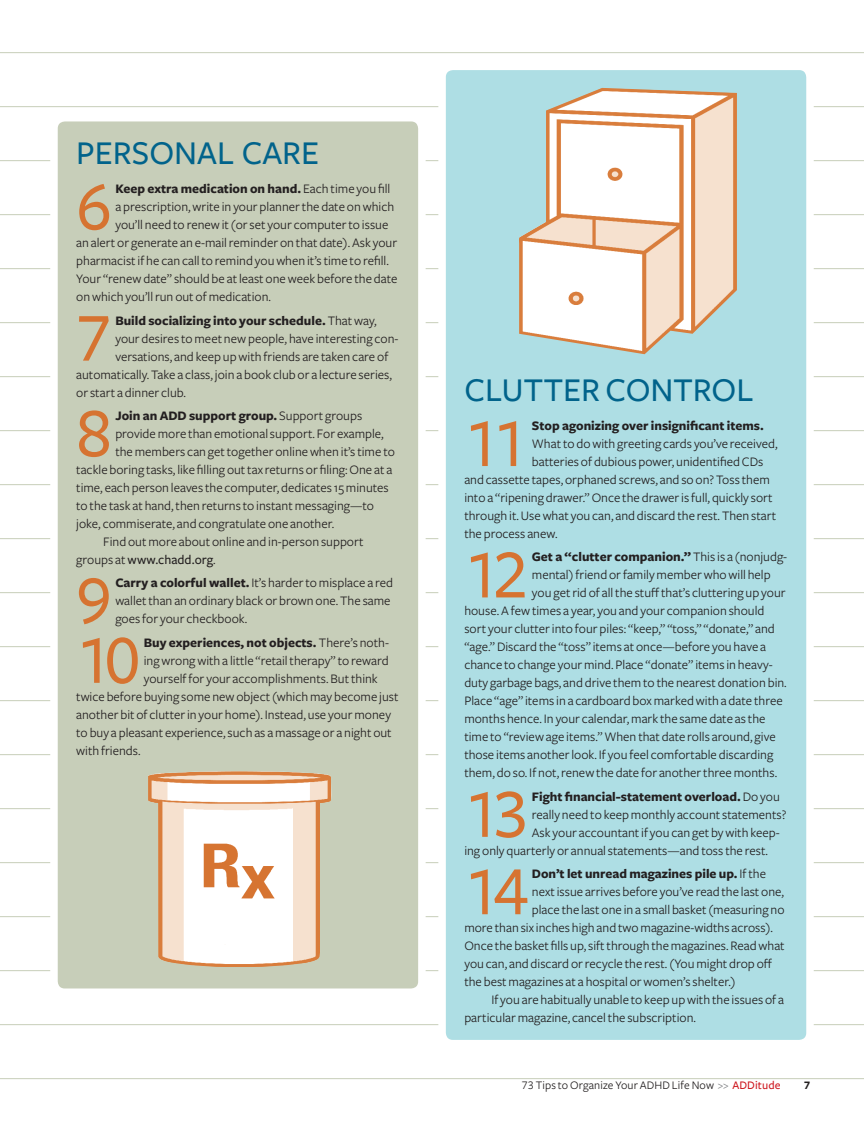
<style>
.page{position:relative;width:864px;height:1134px;background:#fff}
.page>*{position:absolute;margin:0;border:0;box-sizing:border-box;transform-origin:0 0}
.t1{font:71.1px "Freight Sans Medium SC";letter-spacing:-.1em;color:#d67331}
.t2{font:500 34.5px "Freight Sans";color:#01638b}
.t3{font:13.5px/18px "Freight Sans";color:#231f20}
.t4{font:700 13.5px "Freight Sans";color:#231f20}
.t5{font:500 13.5px "Freight Sans";color:#231f20}
.t6{font:12px "Freight Sans";letter-spacing:.01em;color:#231f20}
.t7{font:12px "Freight Sans Bold SC";color:#231f20}
.s1{font-weight:400}
.s2{font-weight:700}
.s3{font-family:"Freight Sans Book SC"}
.s4{color:#808285}
.s5{font-weight:500;color:#cd151d}
</style>
<div class="page">
<hr style="left:0;top:52px;width:864px;height:1px;background:#c7ceb9">
<hr style="left:0;top:106px;width:864px;height:1px;background:#c7ceb9">
<hr style="left:0;top:160px;width:864px;height:1px;background:#c7ceb9">
<hr style="left:0;top:214px;width:864px;height:1px;background:#c7ceb9">
<hr style="left:0;top:268px;width:864px;height:1px;background:#c7ceb9">
<hr style="left:0;top:322px;width:864px;height:1px;background:#c7ceb9">
<hr style="left:0;top:376px;width:864px;height:1px;background:#c7ceb9">
<hr style="left:0;top:430px;width:864px;height:1px;background:#c7ceb9">
<hr style="left:0;top:484px;width:864px;height:1px;background:#c7ceb9">
<hr style="left:0;top:538px;width:864px;height:1px;background:#c7ceb9">
<hr style="left:0;top:592px;width:864px;height:1px;background:#c7ceb9">
<hr style="left:0;top:646px;width:864px;height:1px;background:#c7ceb9">
<hr style="left:0;top:700px;width:864px;height:1px;background:#c7ceb9">
<hr style="left:0;top:754px;width:864px;height:1px;background:#c7ceb9">
<hr style="left:0;top:808px;width:864px;height:1px;background:#c7ceb9">
<hr style="left:0;top:862px;width:864px;height:1px;background:#c7ceb9">
<hr style="left:0;top:916px;width:864px;height:1px;background:#c7ceb9">
<hr style="left:0;top:970px;width:864px;height:1px;background:#c7ceb9">
<hr style="left:0;top:1024px;width:864px;height:1px;background:#c7ceb9">
<hr style="left:0;top:1078px;width:864px;height:1px;background:#c7ceb9">
<div style="left:442px;top:66px;width:368px;height:978px;background:#aedee4;border-radius:11px"></div>
<div style="left:438px;top:63px;width:376px;height:984px;border:8px solid #fff;border-radius:11px"></div>
<div style="left:54px;top:118px;width:368px;height:874px;background:#c7ceb9;border-radius:11px"></div>
<div style="left:50px;top:114px;width:376px;height:882px;border:8px solid #fff;border-radius:11px"></div>
<img style="left:148px;top:771px;width:184px;height:196px">
<img style="left:519px;top:88px;width:218px;height:266px">
<h2 class="t2" style="left:76px;top:134px;width:244px">PERSONAL CARE</h2>
<h1 class="t1" style="left:76px;top:167px;width:37px">6</h1>
<p class="t4" style="left:115px;top:182px;width:277px">Keep extra medication on hand. <span class="s1">Each time you fill</span></p>
<p class="t3" style="left:115px;top:198px;width:280px">a prescription, write in your planner the date on which</p>
<p class="t3" style="left:115px;top:216px;width:275px">you’ll need to renew it (or set your computer to issue</p>
<p class="t3" style="left:76px;top:234px;width:323px">an alert or generate an e-mail reminder on that date). Ask your</p>
<p class="t3" style="left:76px;top:252px;width:314px">pharmacist if he can call to remind you when it’s time to refill.</p>
<p class="t3" style="left:76px;top:270px;width:323px">Your “renew date” should be at least one week before the date</p>
<p class="t3" style="left:76px;top:288px;width:196px">on which you’ll run out of medication.</p>
<h1 class="t1" style="left:76px;top:298px;width:37px">7</h1>
<p class="t4" style="left:115px;top:313px;width:263px">Build socializing into your schedule. <span class="s1">That way,</span></p>
<p class="t3" style="left:115px;top:330px;width:285px">your desires to meet new people, have interesting con-</p>
<p class="t3" style="left:115px;top:348px;width:275px">versations, and keep up with friends are taken care of</p>
<p class="t3" style="left:76px;top:366px;width:317px">automatically. Take a class, join a book club or a lecture series,</p>
<p class="t3" style="left:76px;top:384px;width:111px">or start a dinner club.</p>
<h1 class="t1" style="left:76px;top:394px;width:37px">8</h1>
<p class="t4" style="left:115px;top:408px;width:248px">Join an ADD support group. <span class="s1">Support groups</span></p>
<p class="t3" style="left:115px;top:425px;width:270px">provide more than emotional support. For example,</p>
<p class="t3" style="left:115px;top:443px;width:281px">the members can get together online when it’s time to</p>
<p class="t3" style="left:76px;top:461px;width:318px">tackle boring tasks, like filling out tax returns or filing: One at a</p>
<p class="t3" style="left:76px;top:479px;width:314px">time, each person leaves the computer, dedicates 15 minutes</p>
<p class="t3" style="left:76px;top:497px;width:299px">to the task at hand, then returns to instant messaging—to</p>
<p class="t3" style="left:76px;top:515px;width:260px">joke, commiserate, and congratulate one another.</p>
<p class="t3" style="left:103px;top:533px;width:262px">Find out more about online and in-person support</p>
<p class="t5" style="left:76px;top:552px;width:141px"><span class="s1">groups at</span> www.chadd.org<span class="s1">.</span></p>
<h1 class="t1" style="left:76px;top:561px;width:37px">9</h1>
<p class="t3" style="left:115px;top:574px;width:279px"><span class="s2">Carry a colorful wallet.</span> It’s harder to misplace a red wallet than an ordinary black or brown one. The same goes for your checkbook.</p>
<h1 class="t1" style="left:76px;top:621px;width:65px">10</h1>
<p class="t4" style="left:144px;top:635px;width:247px">Buy experiences, not objects. <span class="s1">There’s noth-</span></p>
<p class="t3" style="left:144px;top:652px;width:246px">ing wrong with a little “retail therapy” to reward</p>
<p class="t3" style="left:144px;top:670px;width:236px">yourself for your accomplishments. But think</p>
<p class="t3" style="left:76px;top:688px;width:324px">twice before buying some new object (which may become just</p>
<p class="t3" style="left:76px;top:706px;width:316px">another bit of clutter in your home). Instead, use your money</p>
<p class="t3" style="left:76px;top:724px;width:317px">to buy a pleasant experience, such as a massage or a night out</p>
<p class="t3" style="left:76px;top:742px;width:66px">with friends.</p>
<h2 class="t2" style="left:464px;top:371px;width:291px">CLUTTER CONTROL</h2>
<h1 class="t1" style="left:464px;top:404px;width:65px">11</h1>
<p class="t4" style="left:532px;top:418px;width:233px">Stop agonizing over insignificant items.</p>
<p class="t3" style="left:532px;top:435px;width:247px">What to do with greeting cards you’ve received,</p>
<p class="t3" style="left:532px;top:453px;width:233px">batteries of dubious power, unidentified CDs</p>
<p class="t3" style="left:464px;top:471px;width:307px">and cassette tapes, orphaned screws, and so on? Toss them</p>
<p class="t3" style="left:464px;top:489px;width:310px">into a “ripening drawer.” Once the drawer is full, quickly sort</p>
<p class="t3" style="left:464px;top:507px;width:314px">through it. Use what you can, and discard the rest. Then start</p>
<p class="t3" style="left:464px;top:525px;width:95px">the process anew.</p>
<h1 class="t1" style="left:464px;top:535px;width:65px">12</h1>
<p class="t4" style="left:532px;top:550px;width:257px">Get a “clutter companion.” <span class="s1">This is a (nonjudg-</span></p>
<p class="t3" style="left:532px;top:566px;width:240px">mental) friend or family member who will help</p>
<p class="t3" style="left:532px;top:584px;width:255px">you get rid of all the stuff that’s cluttering up your</p>
<p class="t3" style="left:464px;top:602px;width:302px">house. A few times a year, you and your companion should</p>
<p class="t3" style="left:464px;top:620px;width:312px">sort your clutter into four piles: “keep,” “toss,” “donate,” and</p>
<p class="t3" style="left:464px;top:638px;width:303px">“age.” Discard the “toss” items at once—before you have a</p>
<p class="t3" style="left:464px;top:656px;width:310px">chance to change your mind. Place “donate” items in heavy-</p>
<p class="t3" style="left:464px;top:674px;width:324px">duty garbage bags, and drive them to the nearest donation bin.</p>
<p class="t3" style="left:464px;top:692px;width:320px">Place “age” items in a cardboard box marked with a date three</p>
<p class="t3" style="left:464px;top:710px;width:303px">months hence. In your calendar, mark the same date as the</p>
<p class="t3" style="left:464px;top:728px;width:313px">time to “review age items.” When that date rolls around, give</p>
<p class="t3" style="left:464px;top:746px;width:311px">those items another look. If you feel comfortable discarding</p>
<p class="t3" style="left:464px;top:764px;width:314px">them, do so. If not, renew the date for another three months.</p>
<h1 class="t1" style="left:464px;top:775px;width:65px">13</h1>
<p class="t4" style="left:532px;top:789px;width:249px">Fight financial-statement overload. <span class="s1">Do you</span></p>
<p class="t3" style="left:532px;top:806px;width:256px">really need to keep monthly account statements?</p>
<p class="t3" style="left:532px;top:824px;width:249px">Ask your accountant if you can get by with keep-</p>
<p class="t3" style="left:464px;top:842px;width:305px">ing only quarterly or annual statements—and toss the rest.</p>
<h1 class="t1" style="left:464px;top:852px;width:65px">14</h1>
<p class="t4" style="left:532px;top:867px;width:236px">Don’t let unread magazines pile up. <span class="s1">If the</span></p>
<p class="t3" style="left:532px;top:883px;width:254px">next issue arrives before you’ve read the last one,</p>
<p class="t3" style="left:532px;top:901px;width:254px">place the last one in a small basket (measuring no</p>
<p class="t3" style="left:464px;top:919px;width:310px">more than six inches high and two magazine-widths across).</p>
<p class="t3" style="left:464px;top:937px;width:322px">Once the basket fills up, sift through the magazines. Read what</p>
<p class="t3" style="left:464px;top:955px;width:309px">you can, and discard or recycle the rest. (You might drop off</p>
<p class="t3" style="left:464px;top:973px;width:273px">the best magazines at a hospital or women’s shelter.)</p>
<p class="t3" style="left:491px;top:991px;width:294px">If you are habitually unable to keep up with the issues of a</p>
<p class="t3" style="left:464px;top:1009px;width:233px">particular magazine, cancel the subscription.</p>
<p class="t6" style="left:522px;top:1078px;width:260px"><span class="s3">73</span> Tips to Organize Your ADHD Life Now <span class="s4">&gt;&gt;</span> <span class="s5">ADDitude</span></p>
<p class="t7" style="left:804px;top:1079px;width:7px">7</p>
</div>
